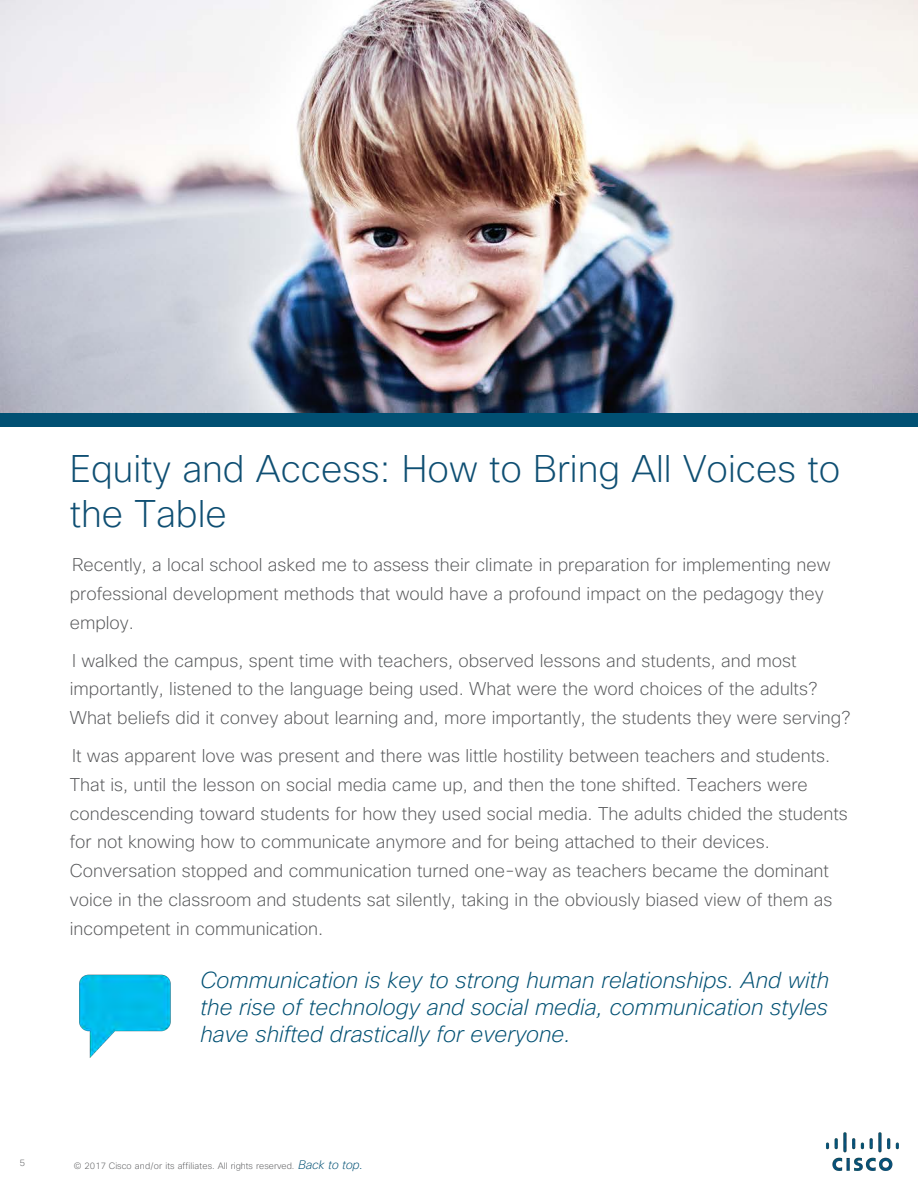
<style>
.page{position:relative;width:918px;height:1188px;background:#fff}
.page>*{position:absolute;margin:0;border:0;box-sizing:border-box;transform-origin:0 0}
.t1{font:200 37.5px/44.7px "Cisco Sans";color:#0f4f73}
.t2{font:italic 200 22.5px/27px "Cisco Sans";color:#005073;text-align:justify}
.t3{font:200 18px/28.8px "Cisco Sans";color:#57585a}
.t4{font:200 9px "Cisco Sans";color:#57585a}
.s1{font-style:italic;font-size:12px;color:#005074}
</style>
<div class="page">
<img style="left:0;top:0;width:918px;height:427px">
<img style="left:826px;top:1132px;width:73px;height:39px">
<img style="left:79px;top:974px;width:92px;height:84px">
<h1 class="t1" style="left:70px;top:446px;width:772px">Equity and Access: How to Bring All Voices to the Table</h1>
<p class="t3" style="left:70px;top:550px;width:762px">Recently, a local school asked me to assess their climate in preparation for implementing new professional development methods that would have a profound impact on the pedagogy they employ.</p>
<p class="t3" style="left:70px;top:646px;width:782px">I walked the campus, spent time with teachers, observed lessons and students, and most importantly, listened to the language being used. What were the word choices of the adults?<br>What beliefs did it convey about learning and, more importantly, the students they were serving?</p>
<p class="t3" style="left:70px;top:741px;width:780px">It was apparent love was present and there was little hostility between teachers and students.<br>That is, until the lesson on social media came up, and then the tone shifted. Teachers were condescending toward students for how they used social media. The adults chided the students for not knowing how to communicate anymore and for being attached to their devices.<br>Conversation stopped and communication turned one-way as teachers became the dominant voice in the classroom and students sat silently, taking in the obviously biased view of them as incompetent in communication.</p>
<p class="t2" style="left:200px;top:966px;width:630px">Communication is key to strong human relationships. And with the rise of technology and social media, communication styles have shifted drastically for everyone.</p>
<p class="t4" style="left:20px;top:1157px;width:7px">5</p>
<p class="t4" style="left:74px;top:1160px;width:291px">© 2017 Cisco and/or its affiliates. All rights reserved. <span class="s1">Back to top.</span></p>
</div>
